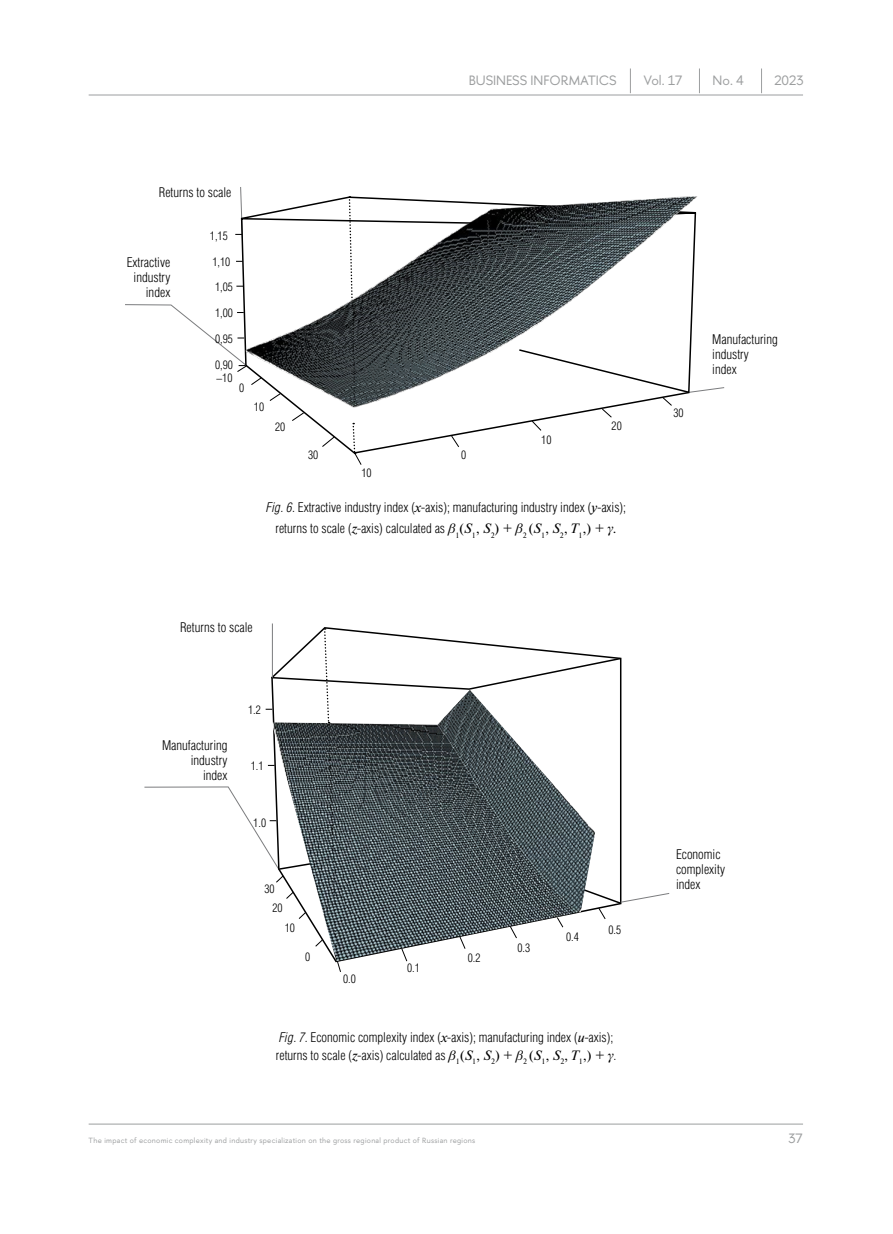
<style>
.page{position:relative;width:893px;height:1234px;background:#fff}
.page>*{position:absolute;margin:0;border:0;box-sizing:border-box;transform-origin:0 0}
.РИСУНОК{font:300 13.5px/15px "Helios Cond";color:#000}
.ТЕКСТ{font:13.5px "HSE Sans";color:#9c9e9f}
.РИСУНОК_ПОДПИСИ{font:300 12px "Helios Cond";color:#000}
.ТЕКСТ-2{font:7.5px "HSE Sans";letter-spacing:.04em;color:#9c9e9f}
.s1{font-style:italic}
.s2{font-family:"Newton";font-weight:400;font-style:italic}
.s3{font-family:"Newton";font-weight:400}
</style>
<div class="page">
<hr style="left:89px;top:95px;width:714px;height:1px;background:#9c9e9f">
<hr style="left:89px;top:1123px;width:714px;height:1px;background:#9c9e9f">
<svg style="left:630px;top:68px;width:1px;height:25px"></svg>
<svg style="left:699px;top:68px;width:1px;height:25px"></svg>
<svg style="left:761px;top:68px;width:1px;height:25px"></svg>
<svg style="left:125px;top:304px;width:51px;height:6px"></svg>
<svg style="left:144px;top:786px;width:526px;height:186px"></svg>
<hr style="left:272px;top:623px;width:1px;height:54px;background:#7b7c7e">
<svg style="left:266px;top:628px;width:356px;height:95px"></svg>
<img style="left:176px;top:187px;width:531px;height:274px">
<img style="left:272px;top:689px;width:323px;height:272px">
<p class="ТЕКСТ" style="left:469px;top:72px;width:149px">BUSINESS INFORMATICS</p>
<p class="ТЕКСТ" style="left:644px;top:72px;width:40px">Vol. 17</p>
<p class="ТЕКСТ" style="left:713px;top:72px;width:33px">No. 4</p>
<p class="ТЕКСТ" style="left:774px;top:72px;width:31px">2023</p>
<p class="РИСУНОК" style="left:159px;top:184px;width:74px">Returns to scale</p>
<p class="РИСУНОК" style="left:127px;top:255px;width:45px;text-align:right">Extractive industry index</p>
<p class="РИСУНОК_ПОДПИСИ" style="left:210px;top:228px;width:19px">1,15</p>
<p class="РИСУНОК_ПОДПИСИ" style="left:213px;top:254px;width:19px">1,10</p>
<p class="РИСУНОК_ПОДПИСИ" style="left:215px;top:279px;width:19px">1,05</p>
<p class="РИСУНОК_ПОДПИСИ" style="left:215px;top:305px;width:19px">1,00</p>
<p class="РИСУНОК_ПОДПИСИ" style="left:215px;top:331px;width:19px">0,95</p>
<p class="РИСУНОК_ПОДПИСИ" style="left:215px;top:357px;width:19px">0,90</p>
<p class="РИСУНОК_ПОДПИСИ" style="left:217px;top:370px;width:17px">–10</p>
<p class="РИСУНОК_ПОДПИСИ" style="left:239px;top:380px;width:7px">0</p>
<p class="РИСУНОК_ПОДПИСИ" style="left:254px;top:399px;width:12px">10</p>
<p class="РИСУНОК_ПОДПИСИ" style="left:275px;top:419px;width:12px">20</p>
<p class="РИСУНОК_ПОДПИСИ" style="left:308px;top:447px;width:12px">30</p>
<p class="РИСУНОК_ПОДПИСИ" style="left:361px;top:465px;width:12px">10</p>
<p class="РИСУНОК_ПОДПИСИ" style="left:461px;top:447px;width:7px">0</p>
<p class="РИСУНОК_ПОДПИСИ" style="left:541px;top:432px;width:12px">10</p>
<p class="РИСУНОК_ПОДПИСИ" style="left:612px;top:417px;width:12px">20</p>
<p class="РИСУНОК" style="left:266px;top:496px;width:361px;line-height:21px;text-align:center"><span class="s1">Fig. 6</span>. Extractive industry index (<span class="s2">x</span>-axis); manufacturing industry index (<span class="s2">y</span>-axis); returns to scale (<span class="s2">z</span>-axis) calculated as <span class="s2">β</span><sub>1</sub><span class="s3">(</span><span class="s2">S</span><sub>1</sub><span class="s3">,</span> <span class="s2">S</span><sub>2</sub><span class="s3">) +</span> <span class="s2">β</span><sub>2</sub> <span class="s3">(</span><span class="s2">S</span><sub>1</sub><span class="s3">,</span> <span class="s2">S</span><sub>2</sub><span class="s3">,</span><span class="s2">T</span><sub>1</sub><span class="s3">,) +</span> <span class="s2">γ.</span></p>
<p class="РИСУНОК_ПОДПИСИ" style="left:673px;top:405px;width:12px">30</p>
<p class="РИСУНОК" style="left:712px;top:331px;width:67px">Manufacturing industry<br>index</p>
<p class="РИСУНОК" style="left:180px;top:619px;width:74px">Returns to scale</p>
<p class="РИСУНОК" style="left:162px;top:737px;width:67px;text-align:right">Manufacturing industry<br>index</p>
<p class="РИСУНОК_ПОДПИСИ" style="left:248px;top:702px;width:14px">1.2</p>
<p class="РИСУНОК_ПОДПИСИ" style="left:251px;top:758px;width:14px">1.1</p>
<p class="РИСУНОК_ПОДПИСИ" style="left:253px;top:814px;width:14px">1.0</p>
<p class="РИСУНОК_ПОДПИСИ" style="left:264px;top:881px;width:12px">30</p>
<p class="РИСУНОК_ПОДПИСИ" style="left:272px;top:900px;width:12px">20</p>
<p class="РИСУНОК_ПОДПИСИ" style="left:285px;top:920px;width:12px">10</p>
<p class="РИСУНОК_ПОДПИСИ" style="left:305px;top:949px;width:7px">0</p>
<p class="РИСУНОК_ПОДПИСИ" style="left:343px;top:971px;width:14px">0.0</p>
<p class="РИСУНОК_ПОДПИСИ" style="left:407px;top:960px;width:14px">0.1</p>
<p class="РИСУНОК_ПОДПИСИ" style="left:468px;top:949px;width:14px">0.2</p>
<p class="РИСУНОК_ПОДПИСИ" style="left:517px;top:940px;width:14px">0.3</p>
<p class="РИСУНОК_ПОДПИСИ" style="left:566px;top:928px;width:14px">0.4</p>
<p class="РИСУНОК_ПОДПИСИ" style="left:608px;top:921px;width:14px">0.5</p>
<p class="РИСУНОК" style="left:276px;top:1027px;width:342px;line-height:18px"><span class="s1">Fig. 7.</span> Economic complexity index (<span class="s2">x</span>-axis); manufacturing index (<span class="s2">u</span>-axis); returns to scale (<span class="s2">z</span>-axis) calculated as <span class="s2">β</span><sub>1</sub><span class="s3">(</span><span class="s2">S</span><sub>1</sub><span class="s3">,</span> <span class="s2">S</span><sub>2</sub><span class="s3">) +</span> <span class="s2">β</span><sub>2</sub> <span class="s3">(</span><span class="s2">S</span><sub>1</sub><span class="s3">,</span> <span class="s2">S</span><sub>2</sub><span class="s3">,</span><span class="s2">T</span><sub>1</sub><span class="s3">,) +</span> <span class="s2">γ</span>.</p>
<p class="РИСУНОК" style="left:676px;top:846px;width:51px">Economic complexity index</p>
<p class="ТЕКСТ-2" style="left:89px;top:1135px;width:388px">The impact of economic complexity and industry specialization on the gross regional product of Russian regions</p>
<p class="ТЕКСТ" style="left:788px;top:1129px;width:16px">37</p>
</div>
